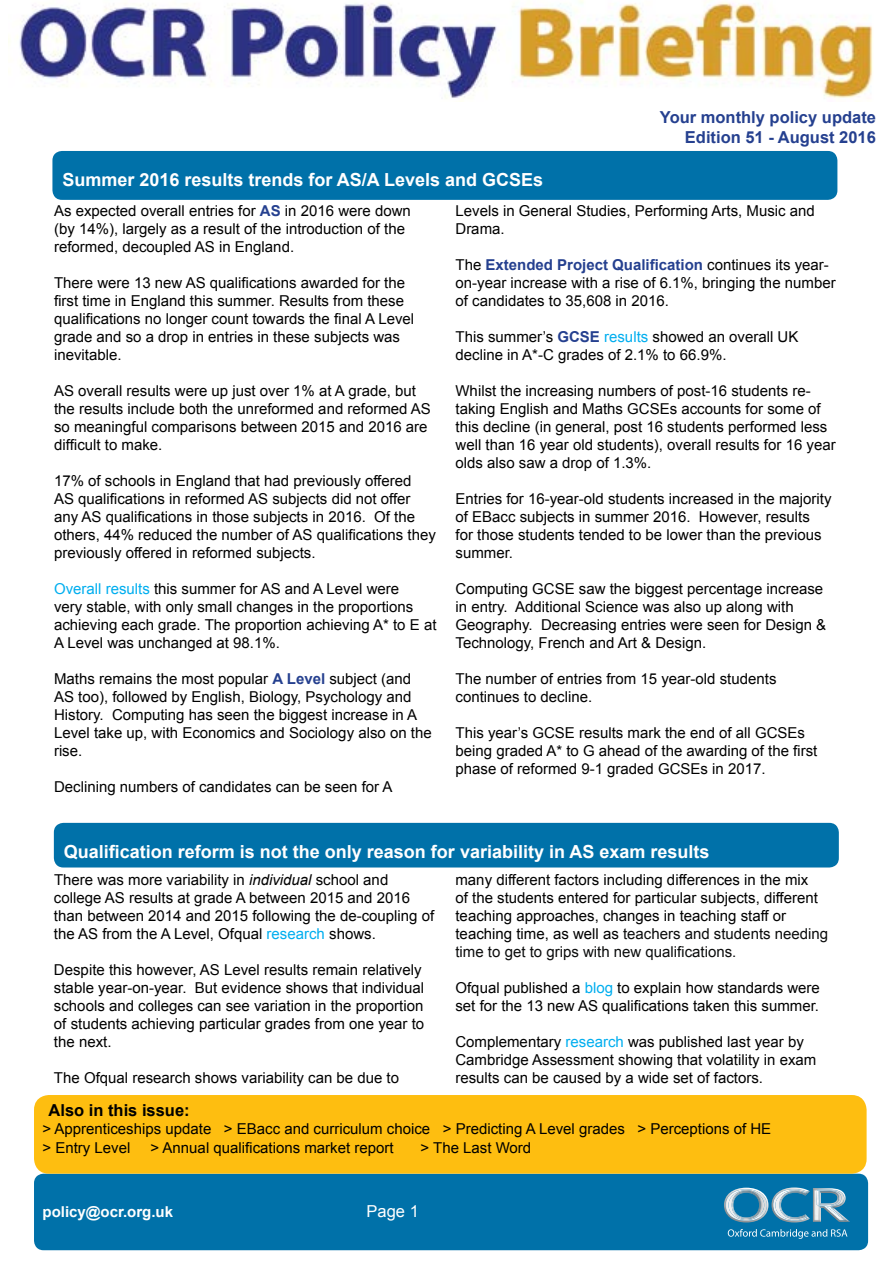
<style>
.page{position:relative;width:893px;height:1263px;background:#fff}
.page>*{position:absolute;margin:0;border:0;box-sizing:border-box;transform-origin:0 0}
.t1{font:700 18px "Arial";color:#fff}
.t2{font:700 16.5px/19.8px "Arial";color:#25408f;text-align:right}
.t3{font:700 16.5px "Arial";color:#000}
.t4{font:16.5px "Arial";color:#fff}
.t5{font:15px/18px "Arial";color:#000}
.t6{font:700 15px "Arial";color:#fff}
.s1{font-weight:700;color:#25408f}
.s2{color:#00aeef}
.s3{font-style:italic}
.s4{color:#0b0c0c}
</style>
<div class="page">
<div style="left:34px;top:1174px;width:834px;height:76px;background:#0071a9;border-radius:10px"></div>
<img style="left:8px;top:0;width:865px;height:102px">
<img style="left:844px;top:1193px;width:2px;height:10px">
<img style="left:840px;top:1218px;width:10px;height:4px">
<img style="left:841px;top:1190px;width:3px;height:15px">
<img style="left:840px;top:1190px;width:1px;height:15px">
<img style="left:840px;top:1213px;width:5px;height:7px">
<svg style="left:724px;top:1187px;width:116px;height:35px"></svg>
<svg style="left:728px;top:1229px;width:119px;height:10px"></svg>
<div style="left:34px;top:1095px;width:833px;height:79px;background:#febe10;border-radius:15px"></div>
<div style="left:52px;top:151px;width:785px;height:49px;background:#0071a9;border-radius:10px"></div>
<div style="left:54px;top:823px;width:785px;height:44px;background:#0071a9;border-radius:10px"></div>
<p class="t2" style="left:660px;top:108px;width:218px">Your monthly policy update<br>Edition 51 - August 2016</p>
<p class="t1" style="left:62px;top:167px;width:482px">Summer 2016 results trends for AS/A Levels and GCSEs</p>
<p class="t5" style="left:54px;top:202px;width:358px">As expected overall entries for <span class="s1">AS</span> in 2016 were down (by 14%), largely as a result of the introduction of the reformed, decoupled AS in England.</p>
<p class="t5" style="left:54px;top:274px;width:362px">There were 13 new AS qualifications awarded for the first time in England this summer. Results from these qualifications no longer count towards the final A Level grade and so a drop in entries in these subjects was inevitable.</p>
<p class="t5" style="left:54px;top:382px;width:378px">AS overall results were up just over 1% at A grade, but the results include both the unreformed and reformed AS so meaningful comparisons between 2015 and 2016 are difficult to make.</p>
<p class="t5" style="left:54px;top:472px;width:383px">17% of schools in England that had previously offered<br>AS qualifications in reformed AS subjects did not offer any AS qualifications in those subjects in 2016. Of the others, 44% reduced the number of AS qualifications they previously offered in reformed subjects.</p>
<p class="t5" style="left:54px;top:580px;width:384px"><span class="s2">Overall results</span> this summer for AS and A Level were<br>very stable, with only small changes in the proportions achieving each grade. The proportion achieving A* to E at A Level was unchanged at 98.1%.</p>
<p class="t5" style="left:54px;top:670px;width:379px">Maths remains the most popular <span class="s1">A Level</span> subject (and AS too), followed by English, Biology, Psychology and History. Computing has seen the biggest increase in A Level take up, with Economics and Sociology also on the rise.</p>
<p class="t5" style="left:54px;top:778px;width:340px">Declining numbers of candidates can be seen for A</p>
<p class="t5" style="left:455px;top:202px;width:361px">Levels in General Studies, Performing Arts, Music and<br>Drama.</p>
<p class="t5" style="left:455px;top:256px;width:382px">The <span class="s1">Extended Project Qualification</span> continues its year&shy;on-year increase with a rise of 6.1%, bringing the number of candidates to 35,608 in 2016.</p>
<p class="t5" style="left:455px;top:328px;width:344px">This summer’s <span class="s1">GCSE</span> <span class="s2">results</span> showed an overall UK decline in A*-C grades of 2.1% to 66.9%.</p>
<p class="t5" style="left:455px;top:382px;width:382px">Whilst the increasing numbers of post-16 students re&shy;taking English and Maths GCSEs accounts for some of this decline (in general, post 16 students performed less well than 16 year old students), overall results for 16 year olds also saw a drop of 1.3%.</p>
<p class="t5" style="left:455px;top:490px;width:377px">Entries for 16-year-old students increased in the majority of EBacc subjects in summer 2016. However, results<br>for those students tended to be lower than the previous summer.</p>
<p class="t5" style="left:455px;top:580px;width:372px">Computing GCSE saw the biggest percentage increase in entry. Additional Science was also up along with Geography. Decreasing entries were seen for Design &amp; Technology, French and Art &amp; Design.</p>
<p class="t5" style="left:455px;top:670px;width:322px">The number of entries from 15 year-old students continues to decline.</p>
<p class="t5" style="left:455px;top:724px;width:363px">This year’s GCSE results mark the end of all GCSEs being graded A* to G ahead of the awarding of the first phase of reformed 9-1 graded GCSEs in 2017.</p>
<p class="t1" style="left:64px;top:839px;width:647px">Qualification reform is not the only reason for variability in AS exam results</p>
<p class="t5" style="left:54px;top:871px;width:382px">There was more variability in <span class="s3">individual</span> school and college AS results at grade A between 2015 and 2016 than between 2014 and 2015 following the de-coupling of the AS from the A Level, Ofqual <span class="s2">research</span> shows.</p>
<p class="t5" style="left:54px;top:961px;width:372px">Despite this however, AS Level results remain relatively stable year-on-year. But evidence shows that individual schools and colleges can see variation in the proportion of students achieving particular grades from one year to the next.</p>
<p class="t5" style="left:54px;top:1069px;width:347px">The Ofqual research shows variability can be due to</p>
<p class="t5" style="left:455px;top:871px;width:374px">many different factors including differences in the mix<br>of the students entered for particular subjects, different teaching approaches, changes in teaching staff or teaching time, as well as <span class="s4">teachers and students needing time to get to grips with new qualifications.</span></p>
<p class="t5" style="left:455px;top:979px;width:366px">Ofqual published a <span class="s2">blog</span> to explain how standards were set for the 13 new AS qualifications taken this summer.</p>
<p class="t5" style="left:455px;top:1033px;width:362px">Complementary <span class="s2">research</span> was published last year by<br>Cambridge Assessment showing that volatility in exam results can be caused by a wide set of factors.</p>
<p class="t3" style="left:49px;top:1099px;width:143px">Also in this issue:</p>
<p class="t5" style="left:43px;top:1118px;width:730px;line-height:19.8px">&gt; Apprenticeships update &gt; EBacc and curriculum choice &gt; Predicting A Level grades &gt; Perceptions of HE &gt; Entry Level</p>
<p class="t5" style="left:151px;top:1139px;width:245px">&gt; Annual qualifications market report</p>
<p class="t5" style="left:421px;top:1139px;width:112px">&gt; The Last Word</p>
<p class="t6" style="left:43px;top:1201px;width:132px">policy@ocr.org.uk</p>
<p class="t4" style="left:367px;top:1200px;width:54px">Page 1</p>
</div>
